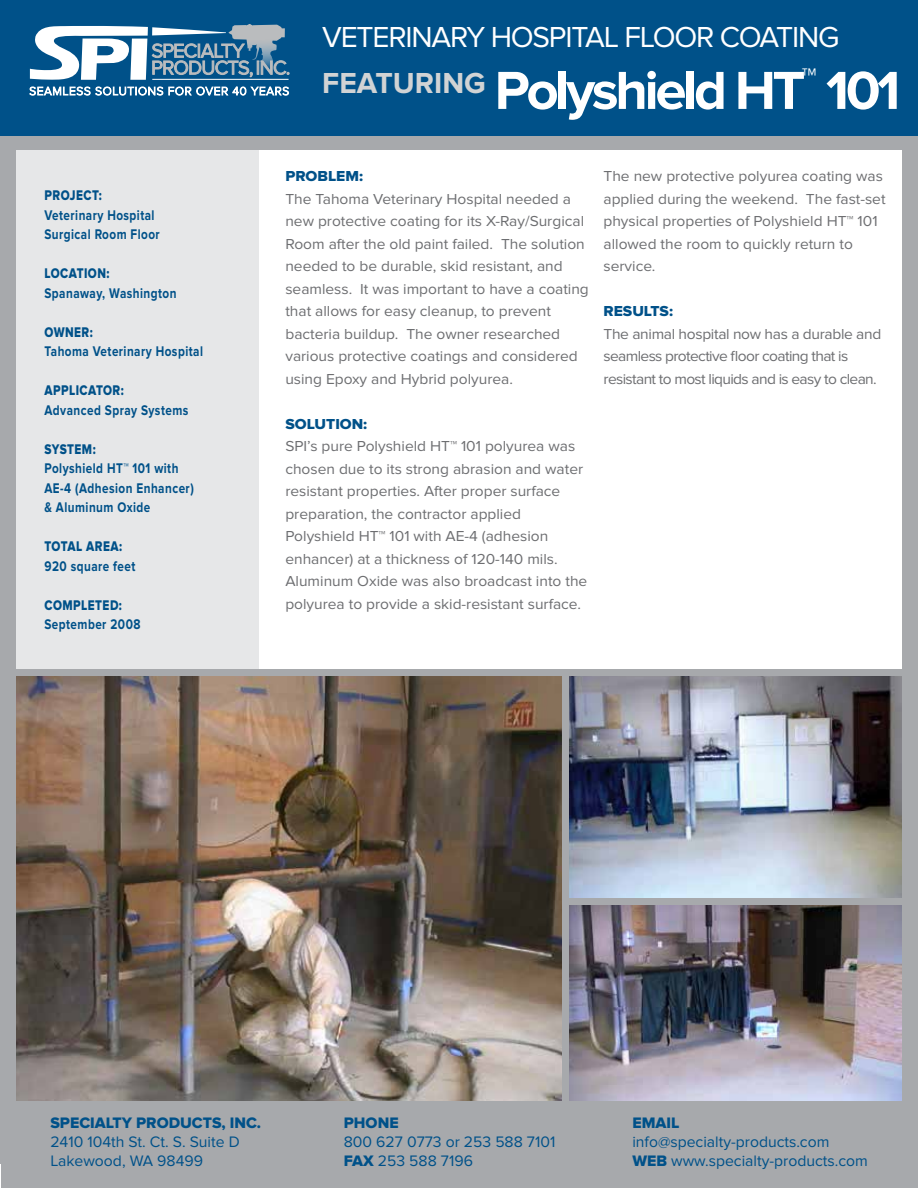
<style>
.page{position:relative;width:918px;height:1188px;background:#fff}
.page>*{position:absolute;margin:0;border:0;box-sizing:border-box;transform-origin:0 0}
.t1{font:700 55.5px "Proxima Nova";letter-spacing:-.06em;color:#fff}
.t2{font:30px "Proxima Nova";letter-spacing:-.04em;color:#fff}
.t3{font:700 30px "Proxima Nova";color:#d1d3d4}
.t4{font:15.75px/19.2px "Proxima Nova";color:#005189}
.t5{font:15.75px "Proxima Nova Extrabld";color:#005189}
.t6{font:15px/22.5px "Proxima Nova";color:#6d6e71;scale:1.04 1}
.t7{font:15px/22.5px "Proxima Nova";letter-spacing:-.04em;color:#6d6e71;scale:1.04 1}
.t8{font:15px "Proxima Nova Extrabld";color:#005189;scale:1.04 1}
.t9{font:700 14.55px/19.5px "Proxima Nova";letter-spacing:.04em;color:#005189;scale:.81 1}
.t10{font:14.55px "Proxima Nova Extrabld";letter-spacing:.04em;color:#005189;scale:.81 1}
.s1{font-family:"Proxima Nova Extrabld"}
</style>
<div class="page">
<div style="left:15px;top:149px;width:244px;height:521px;background:#e6e7e8"></div>
<img style="left:15px;top:676px;width:547px;height:426px">
<img style="left:568px;top:676px;width:335px;height:222px">
<img style="left:568px;top:904px;width:335px;height:198px">
<div style="left:565px;top:898px;width:353px;height:6px;background:#a7a9ac"></div>
<div style="left:562px;top:672px;width:6px;height:432px;background:#a7a9ac"></div>
<div style="left:4px;top:670px;width:914px;height:6px;background:#a7a9ac"></div>
<div style="left:0;top:128px;width:15px;height:1036px;background:#a7a9ac"></div>
<div style="left:903px;top:93px;width:15px;height:1037px;background:#a7a9ac"></div>
<div style="left:0;top:14px;width:918px;height:135px;background:#a7a9ac"></div>
<div style="left:1px;top:1102px;width:917px;height:86px;background:#a7a9ac"></div>
<div style="left:0;top:0;width:918px;height:135px;background:#005189"></div>
<svg style="left:29px;top:24px;width:260px;height:72px"></svg>
<hr style="left:152px;top:79px;width:137px;height:1px;background:#fff">
<p class="t10" style="left:44px;top:187px;width:72px">PROJECT:</p>
<p class="t9" style="left:44px;top:205px;width:144px">Veterinary Hospital<br>Surgical Room Floor</p>
<p class="t10" style="left:44px;top:265px;width:82px">LOCATION:</p>
<p class="t9" style="left:44px;top:283px;width:165px">Spanaway, Washington</p>
<p class="t10" style="left:44px;top:323px;width:61px">OWNER:</p>
<p class="t9" style="left:44px;top:342px;width:197px">Tahoma Veterinary Hospital</p>
<p class="t10" style="left:44px;top:382px;width:100px">APPLICATOR:</p>
<p class="t9" style="left:44px;top:400px;width:179px">Advanced Spray Systems</p>
<p class="t10" style="left:44px;top:440px;width:65px">SYSTEM:</p>
<p class="t9" style="left:44px;top:459px;width:186px">Polyshield HT™ 101 with<br>AE-4 (Adhesion Enhancer) &amp; Aluminum Oxide</p>
<p class="t10" style="left:44px;top:538px;width:97px">TOTAL AREA:</p>
<p class="t9" style="left:44px;top:556px;width:114px">920 square feet</p>
<p class="t10" style="left:44px;top:596px;width:97px">COMPLETED:</p>
<p class="t9" style="left:44px;top:615px;width:120px">September 2008</p>
<h2 class="t2" style="left:322px;top:20px;width:519px">VETERINARY HOSPITAL FLOOR COATING</h2>
<h2 class="t3" style="left:322px;top:66px;width:165px">FEATURING</h2>
<h1 class="t1" style="left:495px;top:58px;width:407px">Polyshield HT<sup>™</sup> 101</h1>
<p class="t8" style="left:285px;top:168px;width:76px">PROBLEM:</p>
<p class="t6" style="left:285px;top:188px;width:293px">The Tahoma Veterinary Hospital needed a new protective coating for its X-Ray/Surgical Room after the old paint failed. The solution needed to be durable, skid resistant, and seamless. It was important to have a coating that allows for easy cleanup, to prevent bacteria buildup. The owner researched various protective coatings and considered using Epoxy and Hybrid polyurea.</p>
<p class="t8" style="left:285px;top:415px;width:80px">SOLUTION:</p>
<p class="t6" style="left:285px;top:435px;width:292px">SPI’s pure Polyshield HT™ 101 polyurea was chosen due to its strong abrasion and water resistant properties. After proper surface preparation, the contractor applied Polyshield HT™ 101 with AE-4 (adhesion enhancer) at a thickness of 120-140 mils.<br>Aluminum Oxide was also broadcast into the polyurea to provide a skid-resistant surface.</p>
<p class="t6" style="left:604px;top:165px;width:273px">The new protective polyurea coating was applied during the weekend. The fast-set physical properties of Polyshield HT™ 101 allowed the room to quickly return to service.</p>
<p class="t8" style="left:604px;top:303px;width:68px">RESULTS:</p>
<p class="t7" style="left:604px;top:323px;width:269px">The animal hospital now has a durable and seamless protective floor coating that is resistant to most liquids and is easy to clean.</p>
<p class="t5" style="left:50px;top:1113px;width:212px">SPECIALTY PRODUCTS, INC.</p>
<p class="t4" style="left:50px;top:1132px;width:191px">2410 104th St. Ct. S. Suite D<br>Lakewood, WA 98499</p>
<p class="t5" style="left:344px;top:1113px;width:56px">PHONE</p>
<p class="t4" style="left:344px;top:1132px;width:213px">800 627 0773 or 253 588 7101<br><span class="s1">FAX</span> 253 588 7196</p>
<p class="t5" style="left:632px;top:1113px;width:48px">EMAIL</p>
<p class="t4" style="left:632px;top:1132px;width:237px">info@specialty-products.com<br><span class="s1">WEB</span> www.specialty-products.com</p>
</div>
